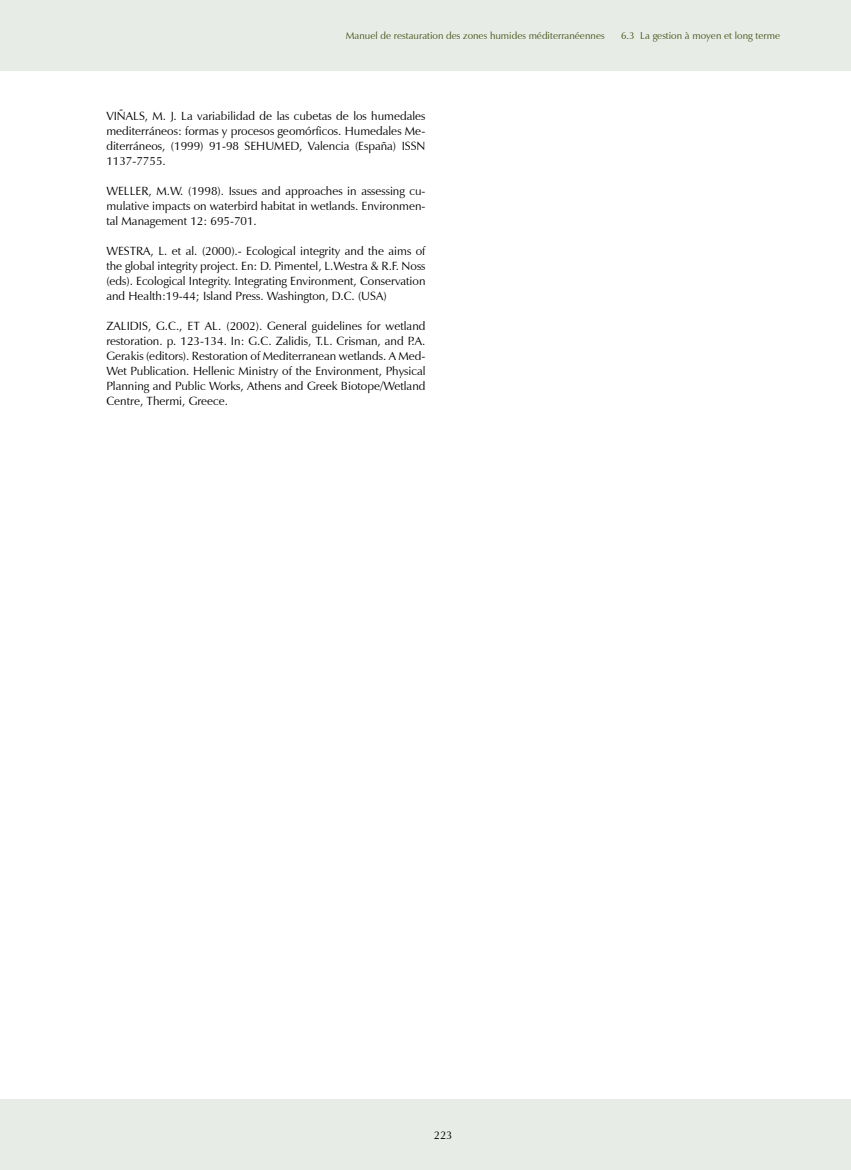
<style>
.page{position:relative;width:851px;height:1170px;background:#fff}
.page>*{position:absolute;margin:0;border:0;box-sizing:border-box;transform-origin:0 0}
.t1{font:11.88px/15px "Zapf Humanist 601 BT";color:#000;text-align:justify}
.t2{font:11.25px "Zapf Humanist 601 BT";color:#000}
.t3{font:10px "Zapf Humanist 601 BT";color:#475217}
</style>
<div class="page">
<div style="left:0;top:0;width:850px;height:71px;background:#e7ede6"></div>
<div style="left:0;top:1098px;width:850px;height:71px;background:#e7ede6"></div>
<p class="t3" style="left:346px;top:29px;width:260px">Manuel de restauration des zones humides méditerranéennes</p>
<p class="t3" style="left:621px;top:29px;width:160px">6.3 La gestion à moyen et long terme</p>
<p class="t1" style="left:106px;top:108px;width:320px">VIÑALS, M. J. La variabilidad de las cubetas de los humedales mediterráneos: formas y procesos geomórficos. Humedales Me&shy;diterráneos, (1999) 91-98 SEHUMED, Valencia (España) ISSN 1137-7755.</p>
<p class="t1" style="left:106px;top:183px;width:320px">WELLER, M.W. (1998). Issues and approaches in assessing cu&shy;mulative impacts on waterbird habitat in wetlands. Environmen&shy;tal Management 12: 695-701.</p>
<p class="t1" style="left:106px;top:243px;width:320px">WESTRA, L. et al. (2000).- Ecological integrity and the aims of the global integrity project. En: D. Pimentel, L.Westra &amp; R.F. Noss (eds). Ecological Integrity. Integrating Environment, Conservation and Health:19-44; Island Press. Washington, D.C. (USA)</p>
<p class="t1" style="left:106px;top:318px;width:320px">ZALIDIS, G.C., ET AL. (2002). General guidelines for wetland restoration. p. 123-134. In: G.C. Zalidis, T.L. Crisman, and P.A.<br>Gerakis (editors). Restoration of Mediterranean wetlands. A Med-Wet Publication. Hellenic Ministry of the Environment, Physical Planning and Public Works, Athens and Greek Biotope/Wetland Centre, Thermi, Greece.</p>
<p class="t2" style="left:434px;top:1127px;width:20px">223</p>
</div>
